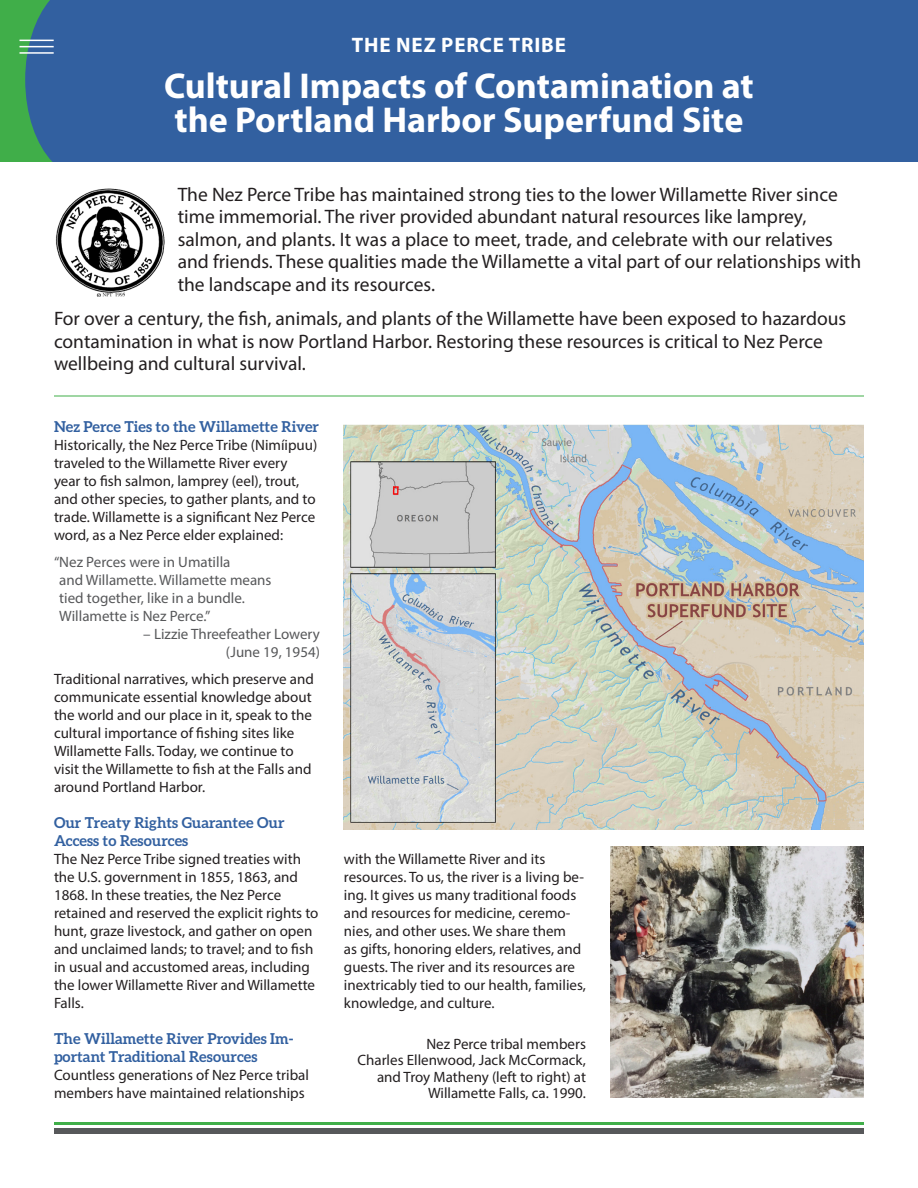
<style>
.page{position:relative;width:918px;height:1188px;background:#fff}
.page>*{position:absolute;margin:0;border:0;box-sizing:border-box;transform-origin:0 0}
.t1{font:700 36px/34.5px "Myriad Pro";color:#fff}
.t2{font:700 21px "Myriad Pro";letter-spacing:.04em;color:#fff}
.Intro_Text{font:19.5px/22.5px "Myriad Pro";color:#231f20}
.Body_Text{font:15px/18px "Myriad Pro";color:#231f20}
.Body_Text-2{font:15px/18px "Myriad Pro";color:#57585a}
.s1{font-family:"Aleo";font-weight:700;color:#3260a0}
</style>
<div class="page">
<div style="left:54px;top:1128px;width:810px;height:6px;background:#57585a"></div>
<hr style="left:54px;top:1122px;width:810px;height:3px;background:#40ae49">
<div style="left:0;top:0;width:918px;height:162px;background:#3260a0"></div>
<img style="left:344px;top:425px;width:520px;height:404px">
<svg style="left:0;top:0;width:53px;height:162px"></svg>
<hr style="left:54px;top:396px;width:810px;height:1px;background:#40ae49">
<hr style="left:20px;top:52px;width:34px;height:2px;background:#fff">
<hr style="left:20px;top:46px;width:34px;height:1px;background:#fff">
<hr style="left:20px;top:40px;width:34px;height:1px;background:#fff">
<img style="left:610px;top:846px;width:254px;height:252px">
<img style="left:55px;top:188px;width:110px;height:109px">
<p class="t2" style="left:352px;top:31px;width:216px">THE NEZ PERCE TRIBE</p>
<p class="t1" style="left:164px;top:67px;width:591px">Cultural Impacts of Contamination at the Portland Harbor Superfund Site</p>
<p class="Intro_Text" style="left:178px;top:183px;width:685px">The Nez Perce Tribe has maintained strong ties to the lower Willamette River since time immemorial. The river provided abundant natural resources like lamprey, salmon, and plants. It was a place to meet, trade, and celebrate with our relatives and friends. These qualities made the Willamette a vital part of our relationships with the landscape and its resources.</p>
<p class="Intro_Text" style="left:54px;top:307px;width:794px">For over a century, the fish, animals, and plants of the Willamette have been exposed to hazardous contamination in what is now Portland Harbor. Restoring these resources is critical to Nez Perce wellbeing and cultural survival.</p>
<p class="Body_Text" style="left:54px;top:418px;width:267px"><span class="s1">Nez Perce Ties to the Willamette River </span>Historically, the Nez Perce Tribe (Nimíipuu) traveled to the Willamette River every<br>year to fish salmon, lamprey (eel), trout, and other species, to gather plants, and to trade. Willamette is a significant Nez Perce word, as a Nez Perce elder explained:</p>
<p class="Body_Text-2" style="left:59px;top:553px;width:214px;text-indent:-5px">“Nez Perces were in Umatilla<br>and Willamette. Willamette means tied together, like in a bundle.<br>Willamette is Nez Perce.”</p>
<p class="Body_Text-2" style="left:143px;top:625px;width:178px;text-align:right">– Lizzie Threefeather Lowery (June 19, 1954)</p>
<p class="Body_Text" style="left:54px;top:670px;width:261px">Traditional narratives, which preserve and communicate essential knowledge about the world and our place in it, speak to the cultural importance of fishing sites like Willamette Falls. Today, we continue to visit the Willamette to fish at the Falls and around Portland Harbor.</p>
<p class="Body_Text" style="left:54px;top:814px;width:266px"><span class="s1">Our Treaty Rights Guarantee Our Access to Resources<br></span>The Nez Perce Tribe signed treaties with the U.S. government in 1855, 1863, and 1868. In these treaties, the Nez Perce retained and reserved the explicit rights to hunt, graze livestock, and gather on open and unclaimed lands; to travel; and to fish in usual and accustomed areas, including the lower Willamette River and Willamette Falls.</p>
<p class="Body_Text" style="left:54px;top:1030px;width:256px"><span class="s1">The Willamette River Provides Im&shy;portant Traditional Resources </span>Countless generations of Nez Perce tribal members have maintained relationships</p>
<p class="Body_Text" style="left:344px;top:850px;width:243px">with the Willamette River and its resources. To us, the river is a living be&shy;ing. It gives us many traditional foods and resources for medicine, ceremo&shy;nies, and other uses. We share them<br>as gifts, honoring elders, relatives, and guests. The river and its resources are inextricably tied to our health, families, knowledge, and culture.</p>
<p class="Body_Text" style="left:357px;top:1036px;width:230px;line-height:16.2px;text-align:right">Nez Perce tribal members<br>Charles Ellenwood, Jack McCormack, and Troy Matheny (left to right) at<br>Willamette Falls, ca. 1990.</p>
</div>
